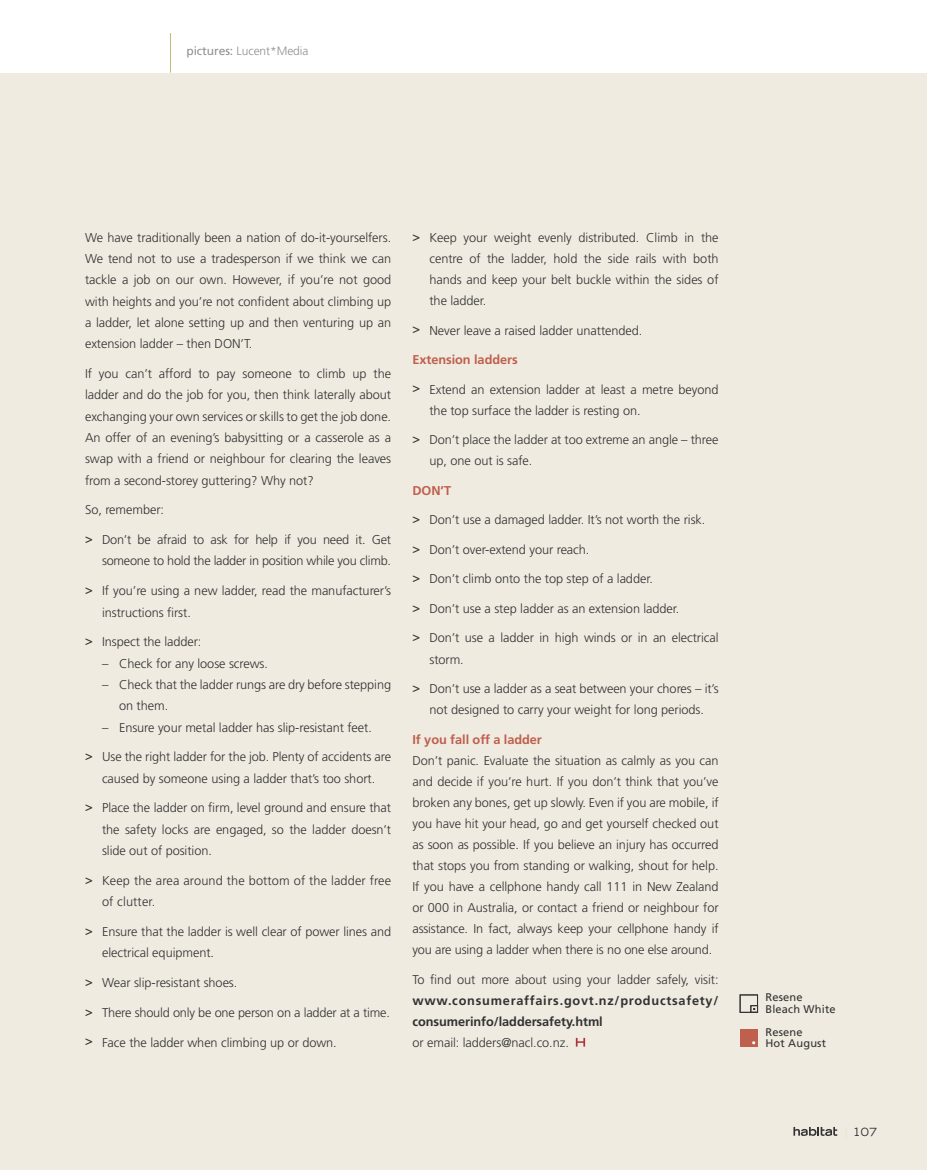
<style>
.page{position:relative;width:927px;height:1170px;background:#fff}
.page>*{position:absolute;margin:0;border:0;box-sizing:border-box;transform-origin:0 0}
.t1{font:300 12.75px/21.3px "Frutiger";letter-spacing:-.005em;color:#323232}
.t2{font:700 12.75px/21px "Frutiger";letter-spacing:.06em;color:#323232}
.t3{font:700 12.75px "Frutiger";letter-spacing:-.005em;color:#bf5f4d}
.t4{font:300 12px "Frutiger";letter-spacing:-.005em;color:#8e9190}
.t5{font:expanded 11.25px "Trade Gothic LH";color:#323232}
.t6{font:11.1px/11.1px "Frutiger";letter-spacing:.015em;color:#323232}
.s1{font-weight:400}
.s2{color:#dfe4cf}
</style>
<div class="page">
<div style="left:0;top:72px;width:927px;height:1097px;background:#f0ebe1"></div>
<svg style="left:576px;top:1037px;width:9px;height:9px"></svg>
<hr style="left:170px;top:33px;width:1px;height:40px;background:#bfba72">
<div style="left:740px;top:994px;width:18px;height:18px;border:1px solid #323232"></div>
<div style="left:751px;top:1005px;width:7px;height:7px;border:1px solid #323232"></div>
<div style="left:740px;top:1029px;width:17px;height:17px;background:#bf5f4d"></div>
<svg style="left:793px;top:1126px;width:44px;height:9px"></svg>
<p class="t4" style="left:186px;top:44px;width:124px"><span class="s1">pictures:</span> Lucent*Media</p>
<p class="t1" style="left:85px;top:227px;width:308px;text-align:justify">We have traditionally been a nation of do-it-yourselfers.<br>We tend not to use a tradesperson if we think we can tackle a job on our own. However, if you’re not good with heights and you’re not confident about climbing up a ladder, let alone setting up and then venturing up an extension ladder – then DON’T.</p>
<p class="t1" style="left:85px;top:363px;width:308px;text-align:justify">If you can’t afford to pay someone to climb up the ladder and do the job for you, then think laterally about exchanging your own services or skills to get the job done.<br>An offer of an evening’s babysitting or a casserole as a swap with a friend or neighbour for clearing the leaves from a second-storey guttering? Why not?</p>
<p class="t1" style="left:85px;top:499px;width:81px">So, remember:</p>
<p class="t1" style="left:85px;top:529px;width:308px;text-align:right"><span class="s1">&gt;</span> Don’t be afraid to ask for help if you need it. Get someone to hold the ladder in position while you climb.</p>
<p class="t1" style="left:102px;top:580px;width:291px;text-indent:-17px"><span class="s1">&gt;</span> If you’re using a new ladder, read the manufacturer’s instructions first.</p>
<p class="t1" style="left:85px;top:631px;width:118px"><span class="s1">&gt;</span> Inspect the ladder:</p>
<p class="t1" style="left:102px;top:652px;width:168px">– Check for any loose screws.</p>
<p class="t1" style="left:119px;top:674px;width:274px;text-indent:-17px">– Check that the ladder rungs are dry before stepping on them.</p>
<p class="t1" style="left:102px;top:716px;width:271px">– Ensure your metal ladder has slip-resistant feet.</p>
<p class="t1" style="left:85px;top:746px;width:308px;text-align:center"><span class="s1">&gt;</span> Use the right ladder for the job. Plenty of accidents are caused by someone using a ladder that’s too short.</p>
<p class="t1" style="left:102px;top:797px;width:291px;text-align:justify;text-indent:-17px"><span class="s1">&gt;</span> Place the ladder on firm, level ground and ensure that the safety locks are engaged, so the ladder doesn’t slide out of position.</p>
<p class="t1" style="left:102px;top:869px;width:291px;text-indent:-17px"><span class="s1">&gt;</span> Keep the area around the bottom of the ladder free of clutter.</p>
<p class="t1" style="left:102px;top:920px;width:291px;text-indent:-17px"><span class="s1">&gt;</span> Ensure that the ladder is well clear of power lines and electrical equipment.</p>
<p class="t1" style="left:85px;top:972px;width:154px"><span class="s1">&gt;</span> Wear slip-resistant shoes.</p>
<p class="t1" style="left:85px;top:1001px;width:306px"><span class="s1">&gt;</span> There should only be one person on a ladder at a time.</p>
<p class="t1" style="left:85px;top:1031px;width:253px"><span class="s1">&gt;</span> Face the ladder when climbing up or down.</p>
<p class="t1" style="left:429px;top:227px;width:291px;text-align:justify;text-indent:-17px"><span class="s1">&gt;</span> Keep your weight evenly distributed. Climb in the centre of the ladder, hold the side rails with both hands and keep your belt buckle within the sides of the ladder.</p>
<p class="t1" style="left:412px;top:319px;width:231px"><span class="s1">&gt;</span> Never leave a raised ladder unattended.</p>
<p class="t3" style="left:412px;top:352px;width:107px">Extension ladders</p>
<p class="t1" style="left:429px;top:379px;width:291px;text-indent:-17px"><span class="s1">&gt;</span> Extend an extension ladder at least a metre beyond the top surface the ladder is resting on.</p>
<p class="t1" style="left:429px;top:429px;width:291px;text-indent:-17px"><span class="s1">&gt;</span> Don’t place the ladder at too extreme an angle – three up, one out is safe.</p>
<p class="t3" style="left:412px;top:483px;width:40px">DON’T</p>
<p class="t1" style="left:412px;top:509px;width:294px"><span class="s1">&gt;</span> Don’t use a damaged ladder. It’s not worth the risk.</p>
<p class="t1" style="left:412px;top:539px;width:178px"><span class="s1">&gt;</span> Don’t over-extend your reach.</p>
<p class="t1" style="left:412px;top:568px;width:242px"><span class="s1">&gt;</span> Don’t climb onto the top step of a ladder.</p>
<p class="t1" style="left:412px;top:598px;width:269px"><span class="s1">&gt;</span> Don’t use a step ladder as an extension ladder.</p>
<p class="t1" style="left:429px;top:627px;width:291px;text-indent:-17px"><span class="s1">&gt;</span> Don’t use a ladder in high winds or in an electrical storm.</p>
<p class="t1" style="left:412px;top:678px;width:308px;text-align:center"><span class="s1">&gt;</span> Don’t use a ladder as a seat between your chores – it’s not designed to carry your weight for long periods.</p>
<p class="t3" style="left:412px;top:731px;width:131px">If you fall off a ladder</p>
<p class="t1" style="left:412px;top:749px;width:308px;text-align:justify">Don’t panic. Evaluate the situation as calmly as you can and decide if you’re hurt. If you don’t think that you’ve broken any bones, get up slowly. Even if you are mobile, if you have hit your head, go and get yourself checked out as soon as possible. If you believe an injury has occurred that stops you from standing or walking, shout for help.<br>If you have a cellphone handy call 111 in New Zealand or 000 in Australia, or contact a friend or neighbour for assistance. In fact, always keep your cellphone handy if you are using a ladder when there is no one else around.</p>
<p class="t1" style="left:412px;top:968px;width:308px">To find out more about using your ladder safely, visit:</p>
<p class="t2" style="left:412px;top:989px;width:307px">www.consumeraffairs.govt.nz/productsafety/ consumerinfo/laddersafety.html</p>
<p class="t1" style="left:412px;top:1031px;width:158px">or email: ladders@nacl.co.nz.</p>
<p class="t6" style="left:765px;top:992px;width:72px">Resene<br>Bleach White</p>
<p class="t6" style="left:765px;top:1026px;width:62px">Resene<br>Hot August</p>
<p class="t5" style="left:845px;top:1124px;width:34px"><span class="s2">|</span> 107</p>
</div>
